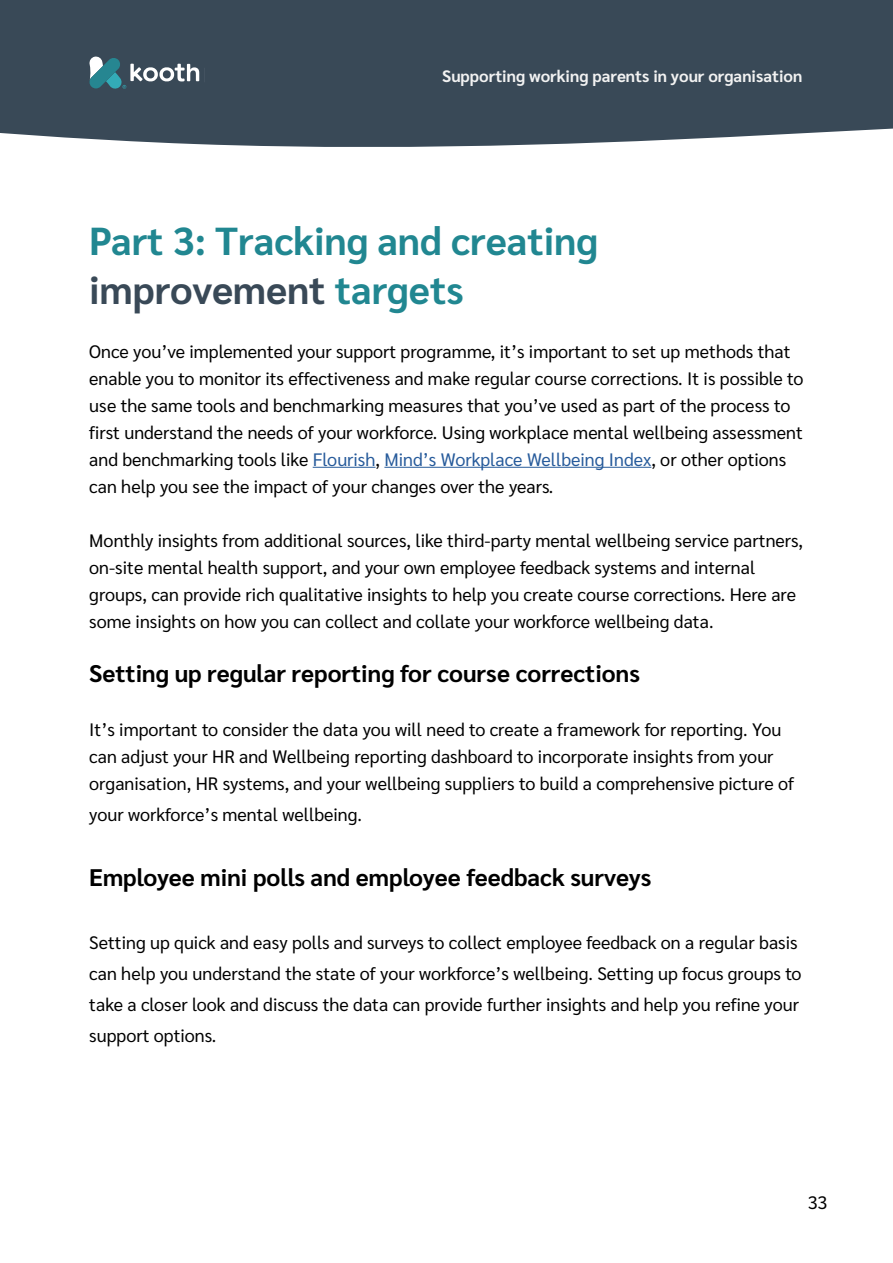
<style>
.page{position:relative;width:893px;height:1263px;background:#fff}
.page>*{position:absolute;margin:0;border:0;box-sizing:border-box;transform-origin:0 0}
.t1{font:700 39px/48.8px "Sarabun";color:#218791}
.t2{font:700 24px "Sarabun";color:#000}
.t3{font:18px/27px "Sarabun";color:#000}
.t4{font:700 16.5px "Sarabun";color:#f2f2f2}
.s1{color:#394957}
.s2{color:#275b9b}
</style>
<div class="page">
<div style="left:0;top:0;width:893px;height:147px;background:#394957"></div>
<svg style="left:89px;top:56px;width:110px;height:33px"></svg>
<hr style="left:313px;top:467px;width:62px;height:1px;background:#275b9b">
<hr style="left:384px;top:467px;width:267px;height:1px;background:#275b9b">
<p class="t4" style="left:442px;top:66px;width:362px">Supporting working parents in your organisation</p>
<h1 class="t1" style="left:89px;top:217px;width:510px">Part 3: Tracking and creating <span class="s1">improvement</span> targets</h1>
<p class="t3" style="left:89px;top:338px;width:716px">Once you’ve implemented your support programme, it’s important to set up methods that enable you to monitor its effectiveness and make regular course corrections. It is possible to use the same tools and benchmarking measures that you’ve used as part of the process to first understand the needs of your workforce. Using workplace mental wellbeing assessment and benchmarking tools like <span class="s2">Flourish</span>, <span class="s2">Mind’s Workplace Wellbeing Index</span>, or other options can help you see the impact of your changes over the years.</p>
<p class="t3" style="left:89px;top:527px;width:715px">Monthly insights from additional sources, like third-party mental wellbeing service partners, on-site mental health support, and your own employee feedback systems and internal groups, can provide rich qualitative insights to help you create course corrections. Here are some insights on how you can collect and collate your workforce wellbeing data.</p>
<h2 class="t2" style="left:89px;top:660px;width:552px">Setting up regular reporting for course corrections</h2>
<p class="t3" style="left:89px;top:716px;width:706px">It’s important to consider the data you will need to create a framework for reporting. You can adjust your HR and Wellbeing reporting dashboard to incorporate insights from your organisation, HR systems, and your wellbeing suppliers to build a comprehensive picture of</p>
<p class="t3" style="left:89px;top:801px;width:274px">your workforce’s mental wellbeing.</p>
<h2 class="t2" style="left:89px;top:864px;width:564px">Employee mini polls and employee feedback surveys</h2>
<p class="t3" style="left:89px;top:927px;width:714px;line-height:31.2px">Setting up quick and easy polls and surveys to collect employee feedback on a regular basis can help you understand the state of your workforce’s wellbeing. Setting up focus groups to take a closer look and discuss the data can provide further insights and help you refine your support options.</p>
<p class="t3" style="left:808px;top:1189px;width:21px">33</p>
</div>
